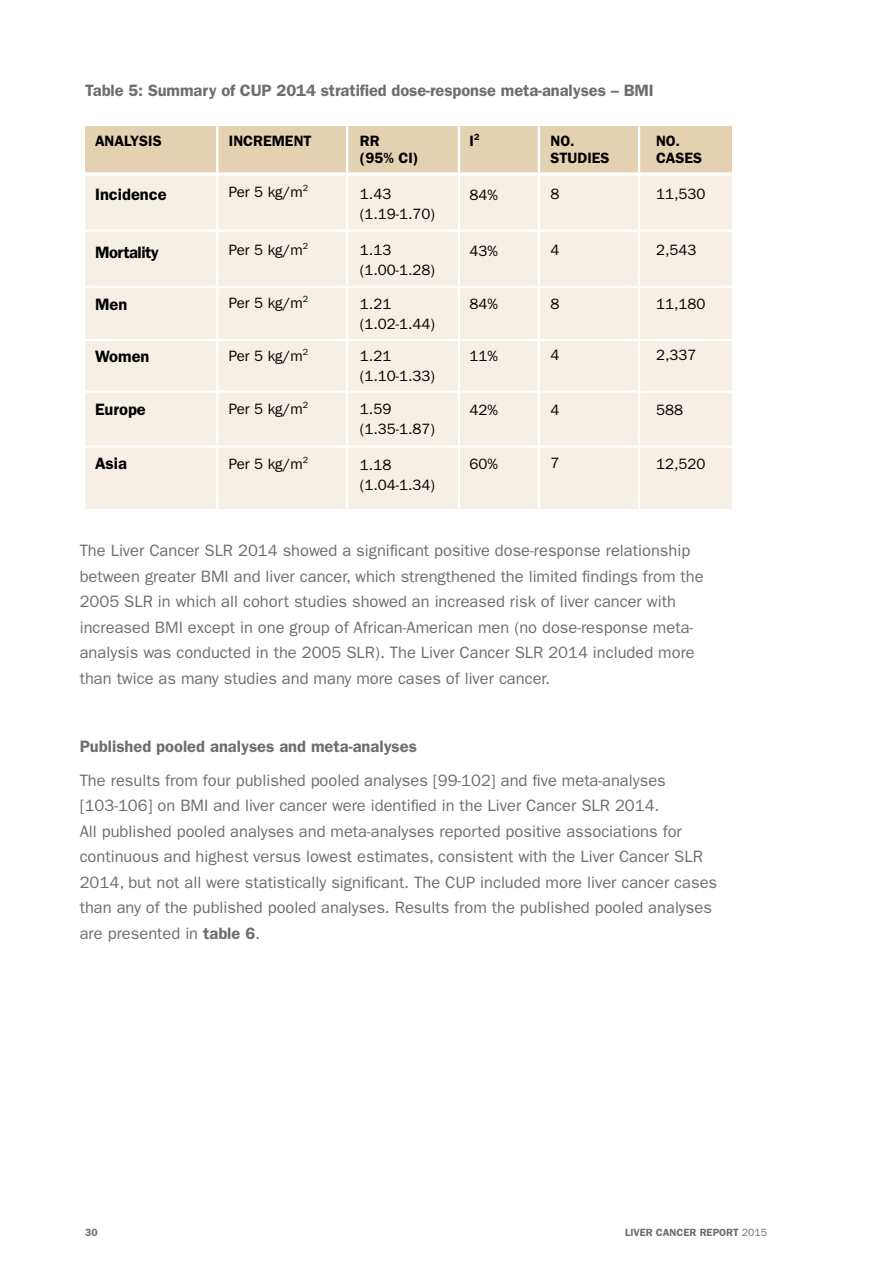
<style>
.page{position:relative;width:893px;height:1263px;background:#fff}
.page>*{position:absolute;margin:0;border:0;box-sizing:border-box;transform-origin:0 0}
.t1{font:16.5px/25.5px "ITC Franklin Gothic Std";color:#6d6e71}
.t2{font:600 16.5px "ITC Franklin Gothic Std";letter-spacing:-.005em;color:#6d6e71}
.t3{font:600 16.5px "ITC Franklin Gothic Std";color:#000}
.t4{font:600 16.5px "ITC Franklin Gothic Std";letter-spacing:-.03em;color:#000}
.t5{font:15px/19.5px "ITC Franklin Gothic Std";color:#000}
.t6{font:600 15px/16.5px "ITC Franklin Gothic Std";color:#000}
.t7{font:600 10.5px "ITC Franklin Gothic Std";color:#6d6e71}
.s1{font-weight:600}
.s2{font-weight:400}
</style>
<div class="page">
<div style="left:85px;top:169px;width:646px;height:339px;background:#f5efe5"></div>
<div style="left:85px;top:127px;width:646px;height:45px;background:#e3d1b1"></div>
<hr style="left:85px;top:173px;width:646px;height:2px;background:#fff">
<hr style="left:85px;top:229px;width:646px;height:3px;background:#fff">
<hr style="left:85px;top:286px;width:646px;height:2px;background:#fff">
<hr style="left:216px;top:124px;width:2px;height:392px;background:#fff">
<hr style="left:346px;top:124px;width:2px;height:388px;background:#fff">
<hr style="left:458px;top:124px;width:2px;height:392px;background:#fff">
<hr style="left:538px;top:124px;width:2px;height:392px;background:#fff">
<hr style="left:638px;top:124px;width:2px;height:392px;background:#fff">
<hr style="left:65px;top:339px;width:673px;height:2px;background:#fff">
<hr style="left:76px;top:390px;width:668px;height:3px;background:#fff">
<hr style="left:79px;top:445px;width:659px;height:3px;background:#fff">
<p class="t2" style="left:85px;top:81px;width:570px">Table 5: Summary of CUP 2014 stratified dose-response meta-analyses – BMI</p>
<p class="t6" style="left:95px;top:133px;width:68px">ANALYSIS</p>
<p class="t3" style="left:95px;top:184px;width:73px">Incidence</p>
<p class="t4" style="left:95px;top:243px;width:65px">Mortality</p>
<p class="t3" style="left:95px;top:294px;width:34px">Men</p>
<p class="t3" style="left:95px;top:346px;width:56px">Women</p>
<p class="t3" style="left:95px;top:400px;width:52px">Europe</p>
<p class="t3" style="left:95px;top:454px;width:34px">Asia</p>
<p class="t6" style="left:229px;top:133px;width:84px">INCREMENT</p>
<p class="t5" style="left:229px;top:183px;width:81px">Per 5 kg/m<sup>2</sup></p>
<p class="t5" style="left:229px;top:240px;width:81px">Per 5 kg/m<sup>2</sup></p>
<p class="t5" style="left:229px;top:293px;width:81px">Per 5 kg/m<sup>2</sup></p>
<p class="t5" style="left:229px;top:346px;width:81px">Per 5 kg/m<sup>2</sup></p>
<p class="t5" style="left:229px;top:399px;width:81px">Per 5 kg/m<sup>2</sup></p>
<p class="t5" style="left:229px;top:455px;width:81px">Per 5 kg/m<sup>2</sup></p>
<p class="t6" style="left:360px;top:133px;width:60px">RR<br>(95% CI)</p>
<p class="t5" style="left:360px;top:185px;width:77px">1.43 (1.19-1.70)</p>
<p class="t5" style="left:360px;top:241px;width:77px">1.13 (1.00-1.28)</p>
<p class="t5" style="left:360px;top:295px;width:77px">1.21 (1.02-1.44)</p>
<p class="t5" style="left:360px;top:346px;width:77px">1.21 (1.10-1.33)</p>
<p class="t5" style="left:360px;top:399px;width:77px">1.59 (1.35-1.87)</p>
<p class="t5" style="left:360px;top:455px;width:77px">1.18 (1.04-1.34)</p>
<p class="t6" style="left:470px;top:133px;width:11px">I<sup>2</sup></p>
<p class="t5" style="left:470px;top:185px;width:30px">84%</p>
<p class="t5" style="left:470px;top:241px;width:30px">43%</p>
<p class="t5" style="left:470px;top:294px;width:30px">84%</p>
<p class="t5" style="left:470px;top:346px;width:30px">11%</p>
<p class="t5" style="left:470px;top:400px;width:30px">42%</p>
<p class="t5" style="left:470px;top:454px;width:30px">60%</p>
<p class="t6" style="left:551px;top:133px;width:61px">NO.<br>STUDIES</p>
<p class="t5" style="left:551px;top:185px;width:10px">8</p>
<p class="t6" style="left:656px;top:133px;width:48px">NO.<br>CASES</p>
<p class="t5" style="left:656px;top:185px;width:51px">11,530</p>
<p class="t5" style="left:551px;top:240px;width:10px">4</p>
<p class="t5" style="left:656px;top:240px;width:42px">2,543</p>
<p class="t5" style="left:551px;top:294px;width:10px">8</p>
<p class="t5" style="left:551px;top:346px;width:10px">4</p>
<p class="t5" style="left:656px;top:294px;width:51px">11,180</p>
<p class="t5" style="left:656px;top:346px;width:42px">2,337</p>
<p class="t5" style="left:551px;top:400px;width:10px">4</p>
<p class="t5" style="left:656px;top:400px;width:28px">588</p>
<p class="t5" style="left:551px;top:454px;width:10px">7</p>
<p class="t5" style="left:656px;top:454px;width:51px">12,520</p>
<p class="t1" style="left:80px;top:538px;width:625px">The Liver Cancer SLR 2014 showed a significant positive dose-response relationship between greater BMI and liver cancer, which strengthened the limited findings from the 2005 SLR in which all cohort studies showed an increased risk of liver cancer with increased BMI except in one group of African-American men (no dose-response meta&shy;analysis was conducted in the 2005 SLR). The Liver Cancer SLR 2014 included more than twice as many studies and many more cases of liver cancer.</p>
<p class="t2" style="left:80px;top:736px;width:339px">Published pooled analyses and meta-analyses</p>
<p class="t1" style="left:80px;top:768px;width:639px">The results from four published pooled analyses [99-102] and five meta-analyses [103-106] on BMI and liver cancer were identified in the Liver Cancer SLR 2014.<br>All published pooled analyses and meta-analyses reported positive associations for continuous and highest versus lowest estimates, consistent with the Liver Cancer SLR 2014, but not all were statistically significant. The CUP included more liver cancer cases than any of the published pooled analyses. Results from the published pooled analyses are presented in <span class="s1">table 6</span>.</p>
<p class="t7" style="left:85px;top:1226px;width:14px">30</p>
<p class="t7" style="left:625px;top:1226px;width:143px">LIVER CANCER REPORT <span class="s2">2015</span></p>
</div>
